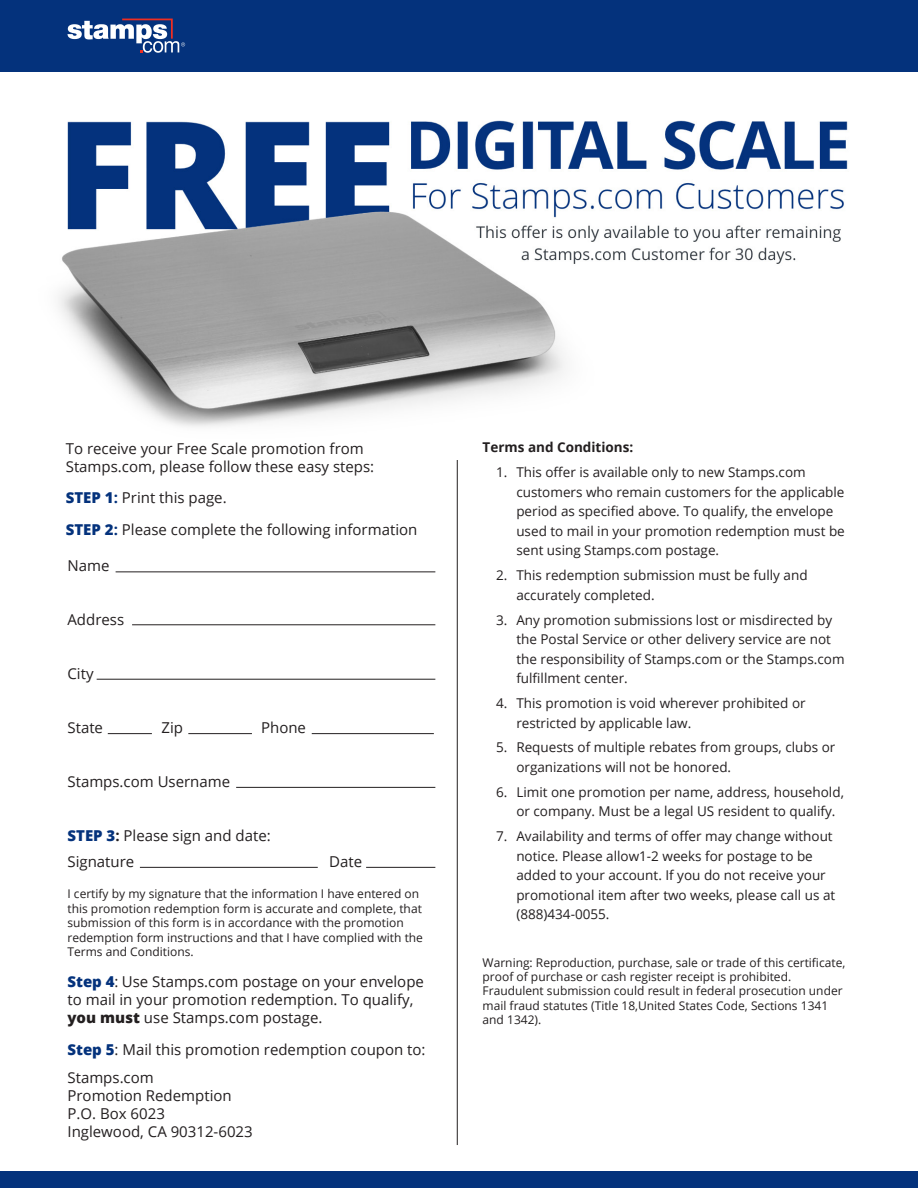
<style>
.page{position:relative;width:918px;height:1188px;background:#fff}
.page>*{position:absolute;margin:0;border:0;box-sizing:border-box;transform-origin:0 0}
.Default{font:15px/18px "Open Sans";color:#231f20}
.t1{font:13.5px/19.5px "Open Sans";color:#231f20}
.t2{font:700 13.5px "Open Sans";color:#231f20}
.Default-2{font:12px/14.4px "Open Sans";color:#231f20}
.s1{font-weight:800;color:#04327c}
.s2{font-weight:700;color:#04327c}
.s3{font-weight:700}
.s4{font-weight:800}
</style>
<div class="page">
<hr style="left:457px;top:442px;width:1px;height:703px;background:#231f20">
<div style="left:0;top:0;width:918px;height:71px;background:#04327c"></div>
<svg style="left:68px;top:19px;width:117px;height:34px"></svg>
<div style="left:0;top:1171px;width:918px;height:17px;background:#04327c"></div>
<img style="left:58px;top:120px;width:790px;height:339px">
<hr style="left:116px;top:572px;width:319px;height:1px;background:#231f20">
<hr style="left:132px;top:625px;width:303px;height:1px;background:#231f20">
<hr style="left:97px;top:679px;width:338px;height:1px;background:#231f20">
<hr style="left:236px;top:787px;width:199px;height:1px;background:#231f20">
<hr style="left:366px;top:867px;width:69px;height:1px;background:#231f20">
<hr style="left:140px;top:867px;width:178px;height:1px;background:#231f20">
<hr style="left:312px;top:733px;width:122px;height:1px;background:#231f20">
<hr style="left:188px;top:733px;width:64px;height:1px;background:#231f20">
<hr style="left:108px;top:733px;width:44px;height:1px;background:#231f20">
<p class="Default" style="left:66px;top:439px;width:310px">To receive your Free Scale promotion from<br>Stamps.com, please follow these easy steps:</p>
<h2 class="Default" style="left:66px;top:488px;width:162px"><span class="s1">STEP 1</span><span class="s2">:</span> Print this page.</h2>
<h2 class="Default" style="left:66px;top:520px;width:353px"><span class="s1">STEP 2</span><span class="s2">:</span> Please complete the following information</h2>
<p class="Default" style="left:67px;top:556px;width:44px">Name</p>
<p class="Default" style="left:67px;top:610px;width:58px">Address</p>
<p class="Default" style="left:67px;top:664px;width:28px">City</p>
<p class="Default" style="left:67px;top:718px;width:37px">State</p>
<p class="Default" style="left:162px;top:718px;width:23px">Zip</p>
<p class="Default" style="left:261px;top:718px;width:46px">Phone</p>
<p class="Default" style="left:67px;top:772px;width:164px">Stamps.com Username</p>
<h2 class="Default" style="left:67px;top:826px;width:205px"><span class="s1">STEP 3</span><span class="s3">:</span> Please sign and date:</h2>
<p class="Default" style="left:67px;top:852px;width:68px">Signature</p>
<p class="Default" style="left:329px;top:852px;width:34px">Date</p>
<p class="Default-2" style="left:68px;top:886px;width:357px">I certify by my signature that the information I have entered on this promotion redemption form is accurate and complete, that submission of this form is in accordance with the promotion redemption form instructions and that I have complied with the Terms and Conditions.</p>
<h2 class="Default" style="left:67px;top:973px;width:358px"><span class="s1">Step 4</span>: Use Stamps.com postage on your envelope to mail in your promotion redemption. To qualify, <span class="s4">you must</span> use Stamps.com postage.</h2>
<h2 class="Default" style="left:67px;top:1040px;width:360px"><span class="s1">Step 5</span>: Mail this promotion redemption coupon to:</h2>
<p class="Default" style="left:67px;top:1069px;width:88px">Stamps.com</p>
<p class="Default" style="left:67px;top:1087px;width:166px">Promotion Redemption</p>
<p class="Default" style="left:67px;top:1105px;width:99px">P.O. Box 6023</p>
<p class="Default" style="left:67px;top:1123px;width:187px">Inglewood, CA 90312-6023</p>
<h3 class="t2" style="left:483px;top:438px;width:152px">Terms and Conditions:</h3>
<p class="t1" style="left:516px;top:462px;width:330px;text-indent:-20px">1. This offer is available only to new Stamps.com customers who remain customers for the applicable period as specified above. To qualify, the envelope used to mail in your promotion redemption must be sent using Stamps.com postage.</p>
<p class="t1" style="left:516px;top:565px;width:293px;text-indent:-20px">2. This redemption submission must be fully and accurately completed.</p>
<p class="t1" style="left:516px;top:610px;width:330px;text-indent:-20px">3. Any promotion submissions lost or misdirected by the Postal Service or other delivery service are not the responsibility of Stamps.com or the Stamps.com fulfillment center.</p>
<p class="t1" style="left:516px;top:693px;width:291px;text-indent:-20px">4. This promotion is void wherever prohibited or restricted by applicable law.</p>
<p class="t1" style="left:516px;top:737px;width:321px;text-indent:-20px">5. Requests of multiple rebates from groups, clubs or organizations will not be honored.</p>
<p class="t1" style="left:516px;top:782px;width:329px;text-indent:-20px">6. Limit one promotion per name, address, household, or company. Must be a legal US resident to qualify.</p>
<p class="t1" style="left:516px;top:826px;width:320px;text-indent:-20px">7. Availability and terms of offer may change without notice. Please allow1-2 weeks for postage to be added to your account. If you do not receive your promotional item after two weeks, please call us at (888)434-0055.</p>
<p class="Default-2" style="left:483px;top:955px;width:364px">Warning: Reproduction, purchase, sale or trade of this certificate, proof of purchase or cash register receipt is prohibited.<br>Fraudulent submission could result in federal prosecution under mail fraud statutes (Title 18,United States Code, Sections 1341 and 1342).</p>
</div>
